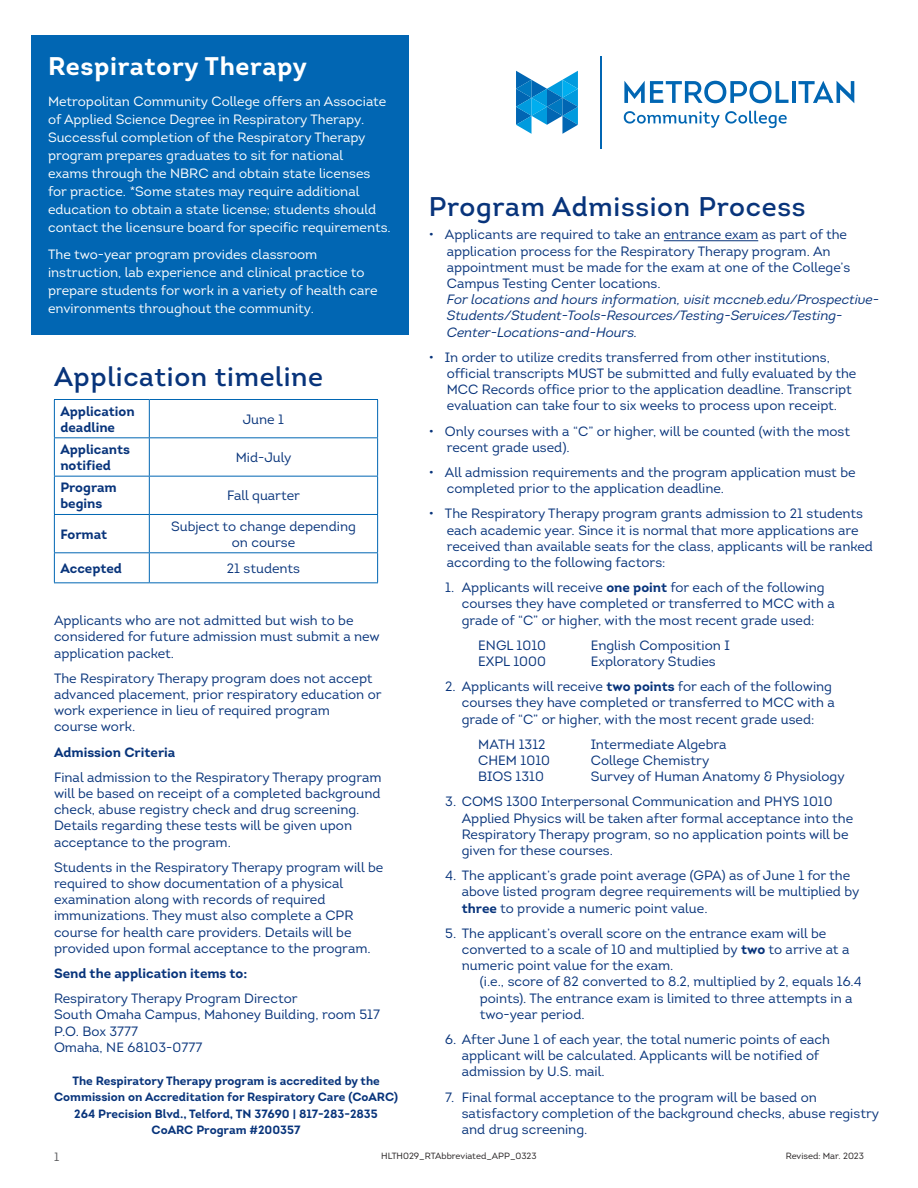
<style>
.page{position:relative;width:918px;height:1188px;background:#fff}
.page>*{position:absolute;margin:0;border:0;box-sizing:border-box;transform-origin:0 0}
.t1{font:27px "Intro";letter-spacing:.025em;color:#08347b}
.t2{font:700 25.5px "Intro";letter-spacing:.025em;color:#fff}
.Body{font:13.5px/16.2px "Intro";color:#08347b}
.Bullets{font:13.5px/16.2px "Intro";color:#08347b}
.white_copy_1{font:13.5px/18px "Intro";color:#fff}
.Body-2{font:700 13.5px/16.2px "Intro";color:#08347b}
.Body-3{font:700 12px "Intro";color:#08347b}
.t3{font:12px "Intro";color:#57585a}
.t4{font:9px "Intro";color:#231f20}
.s1{font-style:italic}
.s2{font-weight:700}
</style>
<div class="page">
<div style="left:31px;top:35px;width:378px;height:299px;background:#0166b3"></div>
<hr style="left:664px;top:240px;width:94px;height:1px;background:#08347b">
<hr style="left:54px;top:399px;width:95px;height:1px;background:#0166b3">
<hr style="left:54px;top:400px;width:1px;height:37px;background:#0166b3">
<hr style="left:149px;top:399px;width:229px;height:1px;background:#0166b3">
<hr style="left:149px;top:400px;width:1px;height:37px;background:#0166b3">
<hr style="left:377px;top:400px;width:1px;height:37px;background:#0166b3">
<hr style="left:54px;top:437px;width:95px;height:1px;background:#0166b3">
<hr style="left:54px;top:438px;width:1px;height:38px;background:#0166b3">
<hr style="left:149px;top:437px;width:229px;height:1px;background:#0166b3">
<hr style="left:149px;top:438px;width:1px;height:38px;background:#0166b3">
<hr style="left:377px;top:438px;width:1px;height:38px;background:#0166b3">
<hr style="left:54px;top:476px;width:95px;height:1px;background:#0166b3">
<hr style="left:54px;top:477px;width:1px;height:37px;background:#0166b3">
<hr style="left:149px;top:476px;width:229px;height:1px;background:#0166b3">
<hr style="left:149px;top:477px;width:1px;height:37px;background:#0166b3">
<hr style="left:377px;top:477px;width:1px;height:37px;background:#0166b3">
<hr style="left:54px;top:514px;width:95px;height:1px;background:#0166b3">
<hr style="left:54px;top:515px;width:1px;height:37px;background:#0166b3">
<hr style="left:149px;top:514px;width:229px;height:1px;background:#0166b3">
<hr style="left:149px;top:515px;width:1px;height:37px;background:#0166b3">
<hr style="left:377px;top:515px;width:1px;height:37px;background:#0166b3">
<hr style="left:54px;top:552px;width:95px;height:1px;background:#0166b3">
<svg style="left:54px;top:553px;width:1px;height:29px"></svg>
<hr style="left:149px;top:552px;width:229px;height:1px;background:#0166b3">
<svg style="left:149px;top:553px;width:1px;height:29px"></svg>
<svg style="left:377px;top:553px;width:1px;height:29px"></svg>
<hr style="left:54px;top:582px;width:95px;height:1px;background:#0166b3">
<hr style="left:149px;top:582px;width:229px;height:1px;background:#0166b3">
<svg style="left:624px;top:81px;width:165px;height:22px"></svg>
<svg style="left:798px;top:81px;width:56px;height:22px"></svg>
<hr style="left:792px;top:81px;width:3px;height:22px;background:#0166b3">
<svg style="left:624px;top:111px;width:163px;height:17px"></svg>
<hr style="left:600px;top:56px;width:2px;height:93px;background:#0166b3">
<svg style="left:516px;top:71px;width:62px;height:63px"></svg>
<p class="t2" style="left:48px;top:50px;width:261px">Respiratory Therapy</p>
<p class="white_copy_1" style="left:48px;top:93px;width:344px">Metropolitan Community College offers an Associate of Applied Science Degree in Respiratory Therapy.<br>Successful completion of the Respiratory Therapy program prepares graduates to sit for national<br>exams through the NBRC and obtain state licenses for practice. *Some states may require additional education to obtain a state license; students should contact the licensure board for specific requirements.</p>
<p class="white_copy_1" style="left:48px;top:246px;width:331px">The two-year program provides classroom instruction, lab experience and clinical practice to prepare students for work in a variety of health care environments throughout the community.</p>
<p class="t1" style="left:54px;top:360px;width:271px">Application timeline</p>
<p class="Body-2" style="left:60px;top:403px;width:76px">Application deadline</p>
<p class="Body" style="left:243px;top:411px;width:43px">June 1</p>
<p class="Body-2" style="left:60px;top:441px;width:71px">Applicants notified</p>
<p class="Body" style="left:236px;top:449px;width:57px">Mid-July</p>
<p class="Body-2" style="left:60px;top:479px;width:58px">Program begins</p>
<p class="Body" style="left:227px;top:488px;width:74px">Fall quarter</p>
<p class="Body-2" style="left:60px;top:526px;width:48px">Format</p>
<p class="Body" style="left:171px;top:518px;width:186px;text-align:center">Subject to change depending on course</p>
<p class="Body-2" style="left:60px;top:560px;width:63px">Accepted</p>
<p class="Body" style="left:227px;top:560px;width:75px">21 students</p>
<p class="Body" style="left:54px;top:612px;width:327px">Applicants who are not admitted but wish to be considered for future admission must submit a new application packet.</p>
<p class="Body" style="left:54px;top:670px;width:329px">The Respiratory Therapy program does not accept advanced placement, prior respiratory education or work experience in lieu of required program<br>course work.</p>
<p class="Body-2" style="left:54px;top:744px;width:123px">Admission Criteria</p>
<p class="Body" style="left:54px;top:769px;width:329px">Final admission to the Respiratory Therapy program will be based on receipt of a completed background check, abuse registry check and drug screening.<br>Details regarding these tests will be given upon acceptance to the program.</p>
<p class="Body" style="left:54px;top:859px;width:331px">Students in the Respiratory Therapy program will be required to show documentation of a physical examination along with records of required immunizations. They must also complete a CPR course for health care providers. Details will be provided upon formal acceptance to the program.</p>
<p class="Body-2" style="left:54px;top:965px;width:195px">Send the application items to:</p>
<p class="Body" style="left:54px;top:990px;width:245px">Respiratory Therapy Program Director</p>
<p class="Body" style="left:54px;top:1007px;width:328px">South Omaha Campus, Mahoney Building, room 517</p>
<p class="Body" style="left:54px;top:1023px;width:86px">P.O. Box 3777</p>
<p class="Body" style="left:54px;top:1039px;width:150px">Omaha, NE 68103-0777</p>
<p class="Body-3" style="left:72px;top:1073px;width:309px">The Respiratory Therapy program is accredited by the</p>
<p class="Body-3" style="left:54px;top:1089px;width:345px">Commission on Accreditation for Respiratory Care (CoARC)</p>
<p class="Body-3" style="left:74px;top:1106px;width:305px">264 Precision Blvd., Telford, TN 37690 | 817-283-2835</p>
<p class="Body-3" style="left:152px;top:1122px;width:150px">CoARC Program #200357</p>
<p class="t1" style="left:429px;top:190px;width:378px">Program Admission Process</p>
<p class="Body" style="left:447px;top:227px;width:434px;text-indent:-18px">• Applicants are required to take an entrance exam as part of the application process for the Respiratory Therapy program. An appointment must be made for the exam at one of the College’s Campus Testing Center locations.<br><span class="s1">For locations and hours information, visit mccneb.edu/Prospective-Students/Student-Tools-Resources/Testing-Services/Testing-Center-Locations-and-Hours.</span></p>
<p class="Body" style="left:447px;top:349px;width:411px;text-indent:-18px">• In order to utilize credits transferred from other institutions, official transcripts MUST be submitted and fully evaluated by the MCC Records office prior to the application deadline. Transcript evaluation can take four to six weeks to process upon receipt.</p>
<p class="Body" style="left:447px;top:423px;width:405px;text-indent:-18px">• Only courses with a “C” or higher, will be counted (with the most recent grade used).</p>
<p class="Body" style="left:447px;top:464px;width:410px;text-indent:-18px">• All admission requirements and the program application must be completed prior to the application deadline.</p>
<p class="Body" style="left:447px;top:506px;width:428px;text-indent:-18px">• The Respiratory Therapy program grants admission to 21 students each academic year. Since it is normal that more applications are received than available seats for the class, applicants will be ranked according to the following factors:</p>
<p class="Bullets" style="left:462px;top:579px;width:375px;text-indent:-17px">1. Applicants will receive <span class="s2">one point</span> for each of the following courses they have completed or transferred to MCC with a grade of “C” or higher, with the most recent grade used:</p>
<p class="Bullets" style="left:478px;top:637px;width:69px">ENGL 1010</p>
<p class="Bullets" style="left:591px;top:637px;width:141px">English Composition I</p>
<p class="Bullets" style="left:478px;top:653px;width:69px">EXPL 1000</p>
<p class="Bullets" style="left:591px;top:653px;width:127px">Exploratory Studies</p>
<p class="Bullets" style="left:462px;top:678px;width:375px;text-indent:-17px">2. Applicants will receive <span class="s2">two points</span> for each of the following courses they have completed or transferred to MCC with a grade of “C” or higher, with the most recent grade used:</p>
<p class="Bullets" style="left:478px;top:736px;width:69px">MATH 1312</p>
<p class="Bullets" style="left:591px;top:736px;width:137px">Intermediate Algebra</p>
<p class="Bullets" style="left:478px;top:752px;width:73px">CHEM 1010</p>
<p class="Bullets" style="left:591px;top:752px;width:120px">College Chemistry</p>
<p class="Bullets" style="left:478px;top:768px;width:67px">BIOS 1310</p>
<p class="Bullets" style="left:591px;top:768px;width:256px">Survey of Human Anatomy &amp; Physiology</p>
<p class="Bullets" style="left:462px;top:794px;width:393px;text-indent:-17px">3. COMS 1300 Interpersonal Communication and PHYS 1010<br>Applied Physics will be taken after formal acceptance into the Respiratory Therapy program, so no application points will be given for these courses.</p>
<p class="Bullets" style="left:462px;top:867px;width:399px;text-indent:-17px">4. The applicant’s grade point average (GPA) as of June 1 for the above listed program degree requirements will be multiplied by <span class="s2">three</span> to provide a numeric point value.</p>
<p class="Bullets" style="left:462px;top:925px;width:389px;text-indent:-17px">5. The applicant’s overall score on the entrance exam will be converted to a scale of 10 and multiplied by <span class="s2">two</span> to arrive at a numeric point value for the exam.</p>
<p class="Bullets" style="left:480px;top:974px;width:384px">(i.e., score of 82 converted to 8.2, multiplied by 2, equals 16.4 points). The entrance exam is limited to three attempts in a two-year period.</p>
<p class="Bullets" style="left:462px;top:1031px;width:370px;text-indent:-17px">6. After June 1 of each year, the total numeric points of each applicant will be calculated. Applicants will be notified of admission by U.S. mail.</p>
<p class="Bullets" style="left:462px;top:1089px;width:419px;text-indent:-17px">7. Final formal acceptance to the program will be based on satisfactory completion of the background checks, abuse registry and drug screening.</p>
<p class="t3" style="left:54px;top:1149px;width:7px">1</p>
<p class="t4" style="left:381px;top:1150px;width:157px">HLTH029_RTAbbreviated_APP_0323</p>
<p class="t4" style="left:786px;top:1150px;width:80px">Revised: Mar. 2023</p>
</div>
